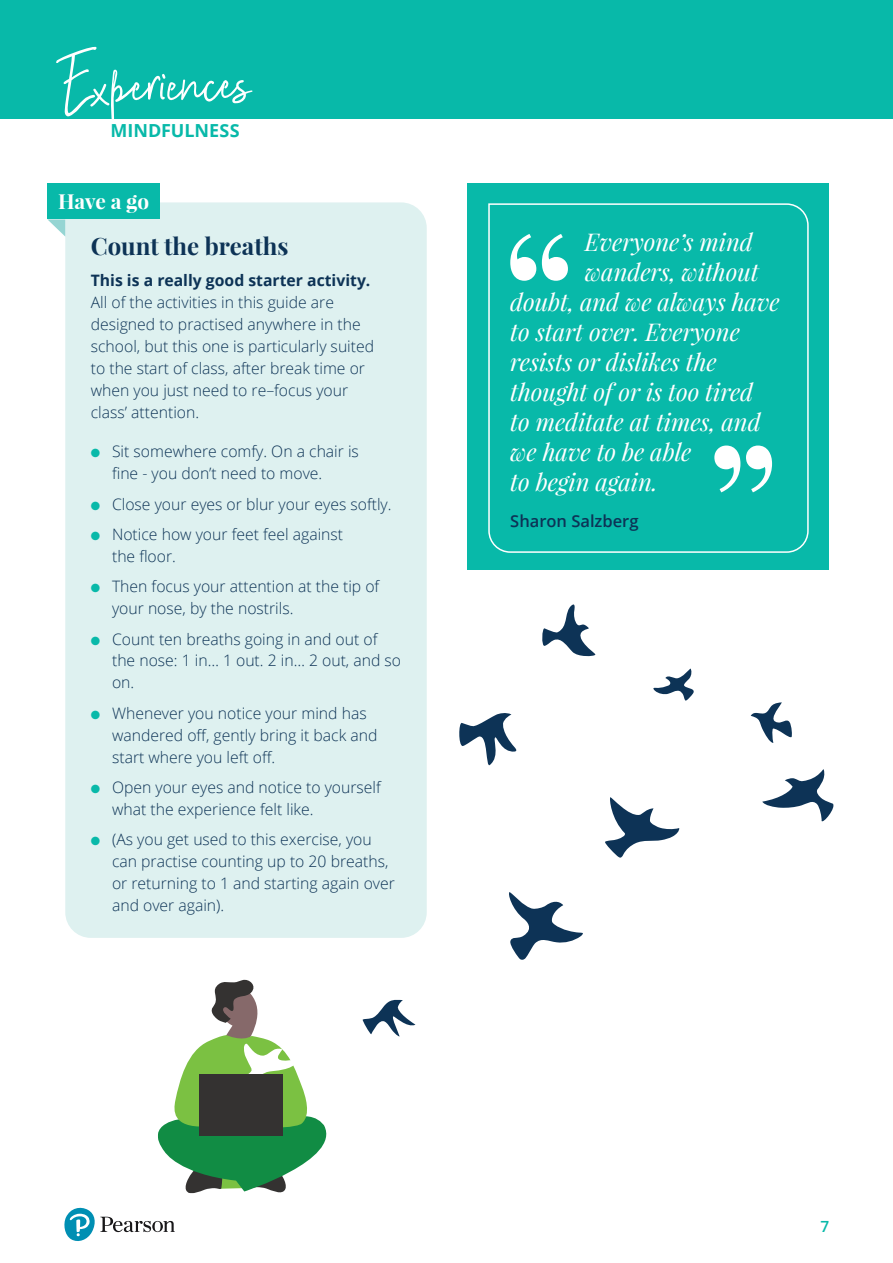
<style>
.page{position:relative;width:893px;height:1263px;background:#fff}
.page>*{position:absolute;margin:0;border:0;box-sizing:border-box;transform-origin:0 0}
.Pull_Quote{font:italic 24px "Playfair Display";letter-spacing:-.005em;color:#fff}
.t1{font:700 24px "Playfair Display";color:#0d3356}
.Have_a_Go_-_Heading{font:700 20.85px "Playfair Display";letter-spacing:-.01em;color:#fff}
.t2{font:700 18px "Open Sans";color:#08b9a9}
.Quote_NAME{font:600 16.5px "Open Sans";color:#0d3356}
.Body_Text{font:300 15.75px/21.9px "Open Sans";color:#0d3356}
.t3{font:600 15.45px "Open Sans";color:#08b9a9}
.s1{font-weight:700}
.s2{color:#08b9a9}
</style>
<div class="page">
<div style="left:0;top:0;width:893px;height:119px;background:#08b9a9"></div>
<svg style="left:56px;top:46px;width:197px;height:73px"></svg>
<svg style="left:64px;top:1207px;width:111px;height:34px"></svg>
<svg style="left:158px;top:979px;width:169px;height:214px"></svg>
<div style="left:199px;top:1075px;width:84px;height:61px;background:#343231"></div>
<svg style="left:362px;top:999px;width:53px;height:37px"></svg>
<svg style="left:509px;top:892px;width:74px;height:68px"></svg>
<div style="left:468px;top:183px;width:361px;height:386px;background:#08b9a9"></div>
<svg style="left:488px;top:203px;width:321px;height:350px"></svg>
<div style="left:65px;top:202px;width:362px;height:736px;background:#def1f0"></div>
<div style="left:47px;top:184px;width:113px;height:35px;background:#08b9a9"></div>
<svg style="left:47px;top:219px;width:18px;height:17px"></svg>
<svg style="left:762px;top:769px;width:71px;height:53px"></svg>
<svg style="left:605px;top:797px;width:74px;height:61px"></svg>
<svg style="left:653px;top:668px;width:41px;height:33px"></svg>
<svg style="left:542px;top:604px;width:54px;height:53px"></svg>
<svg style="left:459px;top:713px;width:58px;height:53px"></svg>
<svg style="left:751px;top:702px;width:41px;height:41px"></svg>
<svg style="left:714px;top:445px;width:58px;height:47px"></svg>
<svg style="left:510px;top:234px;width:58px;height:47px"></svg>
<p class="t2" style="left:111px;top:118px;width:131px">MINDFULNESS</p>
<p class="Have_a_Go_-_Heading" style="left:58px;top:188px;width:93px">Have a go</p>
<p class="t1" style="left:91px;top:231px;width:199px">Count the breaths</p>
<p class="Body_Text" style="left:91px;top:269px;width:285px"><span class="s1">This is a really good starter activity.<br></span>All of the activities in this guide are designed to practised anywhere in the school, but this one is particularly suited to the start of class, after break time or when you just need to re–focus your class’ attention.</p>
<p class="Body_Text" style="left:112px;top:440px;width:248px;text-indent:-21px"><span class="s2">●</span> Sit somewhere comfy. On a chair is fine ‑ you don’t need to move.</p>
<p class="Body_Text" style="left:91px;top:492px;width:302px"><span class="s2">●</span> Close your eyes or blur your eyes softly.</p>
<p class="Body_Text" style="left:112px;top:523px;width:233px;text-indent:-21px"><span class="s2">●</span> Notice how your feet feel against the floor.</p>
<p class="Body_Text" style="left:112px;top:575px;width:269px;text-indent:-21px"><span class="s2">●</span> Then focus your attention at the tip of your nose, by the nostrils.</p>
<p class="Body_Text" style="left:112px;top:627px;width:291px;text-indent:-21px"><span class="s2">●</span> Count ten breaths going in and out of the nose: 1 in… 1 out. 2 in… 2 out, and so on.</p>
<p class="Body_Text" style="left:112px;top:702px;width:267px;text-indent:-21px"><span class="s2">●</span> Whenever you notice your mind has wandered off, gently bring it back and start where you left off.</p>
<p class="Body_Text" style="left:112px;top:776px;width:270px;text-indent:-21px"><span class="s2">●</span> Open your eyes and notice to yourself what the experience felt like.</p>
<p class="Body_Text" style="left:112px;top:828px;width:284px;text-indent:-21px"><span class="s2">●</span> (As you get used to this exercise, you can practise counting up to 20 breaths, or returning to 1 and starting again over and over again).</p>
<p class="Pull_Quote" style="left:585px;top:226px;width:169px">Everyone’s mind</p>
<p class="Pull_Quote" style="left:585px;top:256px;width:175px">wanders, without</p>
<p class="Pull_Quote" style="left:510px;top:286px;width:271px">doubt, and we always have</p>
<p class="Pull_Quote" style="left:510px;top:316px;width:231px">to start over. Everyone</p>
<p class="Pull_Quote" style="left:510px;top:346px;width:208px">resists or dislikes the</p>
<p class="Pull_Quote" style="left:510px;top:376px;width:244px">thought of or is too tired</p>
<p class="Pull_Quote" style="left:510px;top:406px;width:252px">to meditate at times, and</p>
<p class="Pull_Quote" style="left:510px;top:436px;width:183px">we have to be able</p>
<p class="Pull_Quote" style="left:510px;top:466px;width:149px">to begin again.</p>
<p class="Quote_NAME" style="left:510px;top:509px;width:130px">Sharon Salzberg</p>
<p class="t3" style="left:820px;top:1216px;width:10px">7</p>
</div>
